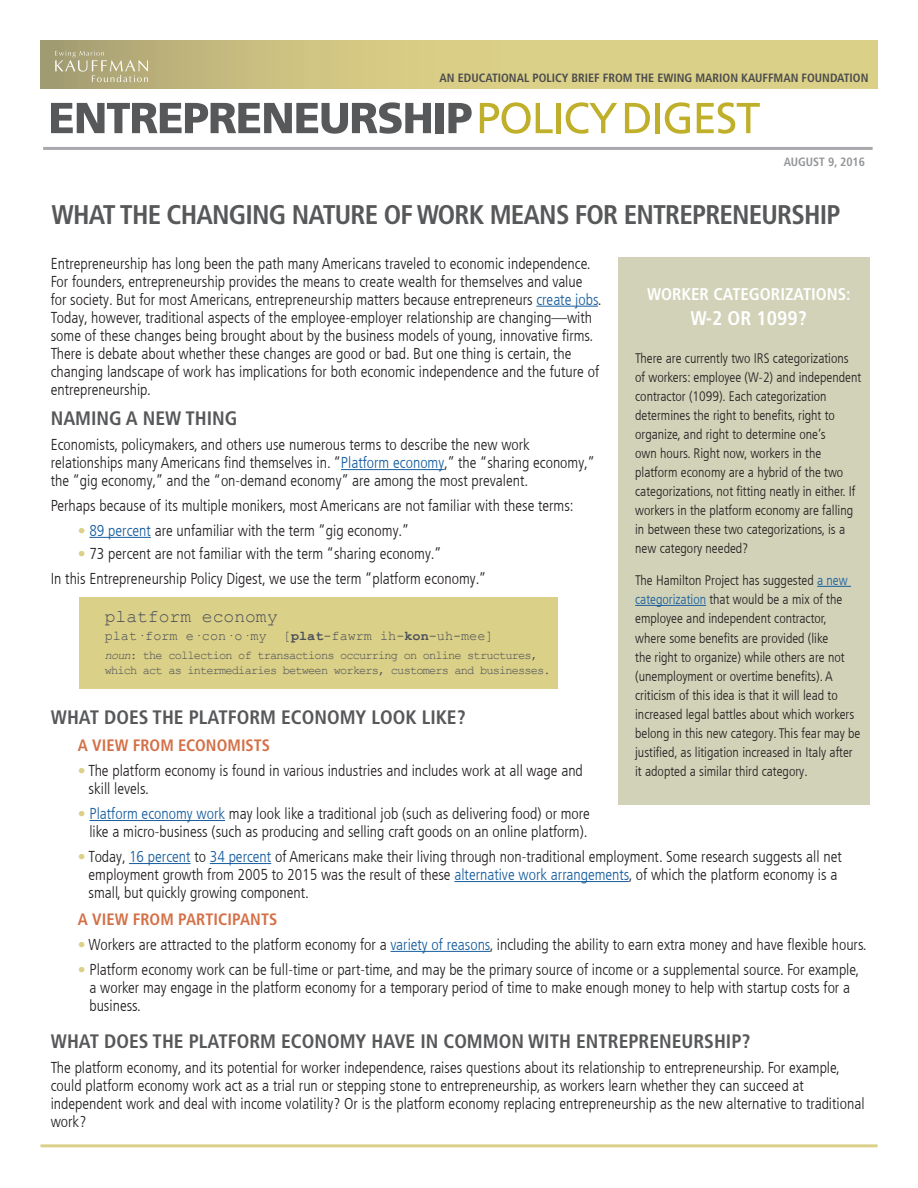
<style>
.page{position:relative;width:918px;height:1188px;background:#fff}
.page>*{position:absolute;margin:0;border:0;box-sizing:border-box;transform-origin:0 0}
.Main_Head_1{font:700 condensed 27px "Frutiger LT Com";letter-spacing:-.03em;color:#57585a}
.Subhead_2{font:700 condensed 19.8px "Frutiger LT Com";color:#fff}
.text_1{font:700 condensed 19.5px "Frutiger LT Com";color:#57585a}
.text_1-2{font:18px "Courier New";color:#4a4f59}
.Subhead_2-2{font:700 condensed 16.95px "Frutiger LT Com";color:#fff}
.text_1-3{font:700 condensed 16.5px "Frutiger LT Com";letter-spacing:.005em;color:#d47047}
.text_1-4{font:300 condensed 15.75px/18px "Frutiger LT Com";color:#231f20}
.text_1-5{font:300 condensed 13.8px/19px "Frutiger LT Com";color:#231f20}
.text_1-6{font:13.5px "Courier New";color:#4a4f59}
.text_1-7{font:12px/15px "Courier New";letter-spacing:-.07em;color:#4a4f59}
.t1{font:700 condensed 12px "Frutiger LT Com";color:#4b4c4d}
.t2{font:700 condensed 12px "Frutiger LT Com";color:#939598}
.s1{color:#175d9e}
.s2{color:#dbd087}
.s3{font-weight:700}
.s4{font-style:italic}
</style>
<div class="page">
<div style="left:80px;top:598px;width:478px;height:91px;background:#dbd087"></div>
<hr style="left:536px;top:306px;width:62px;height:1px;background:#175d9e">
<hr style="left:341px;top:469px;width:103px;height:1px;background:#175d9e">
<hr style="left:89px;top:537px;width:62px;height:1px;background:#175d9e">
<hr style="left:89px;top:820px;width:136px;height:1px;background:#175d9e">
<hr style="left:129px;top:863px;width:62px;height:1px;background:#175d9e">
<hr style="left:210px;top:863px;width:61px;height:1px;background:#175d9e">
<hr style="left:454px;top:881px;width:175px;height:1px;background:#175d9e">
<hr style="left:390px;top:951px;width:100px;height:1px;background:#175d9e">
<svg style="left:51px;top:102px;width:380px;height:32px"></svg>
<div style="left:436px;top:103px;width:8px;height:30px;background:#57585a"></div>
<svg style="left:448px;top:103px;width:24px;height:30px"></svg>
<svg style="left:480px;top:102px;width:73px;height:32px"></svg>
<div style="left:556px;top:103px;width:5px;height:30px;background:#bfaf2b"></div>
<svg style="left:566px;top:102px;width:51px;height:32px"></svg>
<svg style="left:625px;top:103px;width:25px;height:30px"></svg>
<div style="left:655px;top:103px;width:5px;height:30px;background:#bfaf2b"></div>
<svg style="left:665px;top:102px;width:25px;height:32px"></svg>
<svg style="left:697px;top:102px;width:63px;height:32px"></svg>
<svg style="left:40px;top:40px;width:838px;height:49px;background:#d2c783"></svg>
<svg style="left:55px;top:51px;width:93px;height:31px;background:#b6af86"></svg>
<hr style="left:43px;top:147px;width:830px;height:3px;background:#a8a9ad">
<hr style="left:40px;top:1144px;width:838px;height:3px;background:#dbd087">
<div style="left:618px;top:258px;width:252px;height:547px;background:#d1d2b8"></div>
<hr style="left:817px;top:586px;width:34px;height:1px;background:#175d9e">
<hr style="left:635px;top:605px;width:71px;height:1px;background:#175d9e">
<p class="t1" style="left:440px;top:70px;width:430px">AN EDUCATIONAL POLICY BRIEF FROM THE EWING MARION KAUFFMAN FOUNDATION</p>
<p class="t2" style="left:784px;top:154px;width:83px">AUGUST 9, 2016</p>
<p class="Main_Head_1" style="left:51px;top:199px;width:791px">WHAT THE CHANGING NATURE OF WORK MEANS FOR ENTREPRENEURSHIP</p>
<p class="text_1-4" style="left:51px;top:255px;width:552px">Entrepreneurship has long been the path many Americans traveled to economic independence.<br>For founders, entrepreneurship provides the means to create wealth for themselves and value for society. But for most Americans, entrepreneurship matters because entrepreneurs <span class="s1">create jobs</span>.<br>Today, however, traditional aspects of the employee-employer relationship are changing—with some of these changes being brought about by the business models of young, innovative firms.<br>There is debate about whether these changes are good or bad. But one thing is certain, the changing landscape of work has implications for both economic independence and the future of entrepreneurship.</p>
<p class="text_1" style="left:51px;top:407px;width:188px">NAMING A NEW THING</p>
<p class="text_1-4" style="left:51px;top:436px;width:546px">Economists, policymakers, and others use numerous terms to describe the new work relationships many Americans find themselves in. “<span class="s1">Platform economy</span>,” the “sharing economy,” the “gig economy,” and the “on-demand economy” are among the most prevalent.</p>
<p class="text_1-4" style="left:51px;top:497px;width:525px">Perhaps because of its multiple monikers, most Americans are not familiar with these terms:</p>
<p class="text_1-4" style="left:78px;top:522px;width:333px"><span class="s2">•</span> <span class="s1">89 percent</span> are unfamiliar with the term “gig economy.”</p>
<p class="text_1-4" style="left:78px;top:544px;width:365px"><span class="s2">•</span> 73 percent are not familiar with the term “sharing economy.”</p>
<p class="text_1-4" style="left:51px;top:569px;width:437px">In this Entrepreneurship Policy Digest, we use the term “platform economy.”</p>
<p class="text_1-2" style="left:105px;top:605px;width:174px">platform economy</p>
<p class="text_1-6" style="left:105px;top:627px;width:390px">plat·form e·con·o·my [<span class="s3">plat</span>-fawrm ih-<span class="s3">kon</span>-uh-mee]</p>
<p class="text_1-7" style="left:105px;top:647px;width:448px"><span class="s4">noun</span>: the collection of transactions occurring on online structures, which act as intermediaries between workers, customers and businesses.</p>
<p class="text_1" style="left:51px;top:706px;width:416px">WHAT DOES THE PLATFORM ECONOMY LOOK LIKE?</p>
<p class="text_1-3" style="left:78px;top:736px;width:194px">A VIEW FROM ECONOMISTS</p>
<p class="text_1-4" style="left:89px;top:762px;width:496px;text-indent:-11px"><span class="s2">•</span> The platform economy is found in various industries and includes work at all wage and skill levels.</p>
<p class="text_1-4" style="left:78px;top:805px;width:514px;text-align:center"><span class="s2">•</span> <span class="s1">Platform economy work</span> may look like a traditional job (such as delivering food) or more like a micro-business (such as producing and selling craft goods on an online platform).</p>
<p class="text_1-4" style="left:89px;top:848px;width:755px;text-indent:-11px"><span class="s2">•</span> Today, <span class="s1">16 percent</span> to <span class="s1">34 percent</span> of Americans make their living through non-traditional employment. Some research suggests all net employment growth from 2005 to 2015 was the result of these <span class="s1">alternative work arrangements</span>, of which the platform economy is a small, but quickly growing component.</p>
<p class="text_1-3" style="left:78px;top:910px;width:201px">A VIEW FROM PARTICIPANTS</p>
<p class="text_1-4" style="left:78px;top:936px;width:790px"><span class="s2">•</span> Workers are attracted to the platform economy for a <span class="s1">variety of reasons</span>, including the ability to earn extra money and have flexible hours.</p>
<p class="text_1-4" style="left:89px;top:961px;width:772px;text-indent:-12px"><span class="s2">•</span> Platform economy work can be full-time or part-time, and may be the primary source of income or a supplemental source. For example, a worker may engage in the platform economy for a temporary period of time to make enough money to help with startup costs for a business.</p>
<p class="text_1" style="left:51px;top:1030px;width:701px">WHAT DOES THE PLATFORM ECONOMY HAVE IN COMMON WITH ENTREPRENEURSHIP?</p>
<p class="text_1-4" style="left:51px;top:1059px;width:815px">The platform economy, and its potential for worker independence, raises questions about its relationship to entrepreneurship. For example, could platform economy work act as a trial run or stepping stone to entrepreneurship, as workers learn whether they can succeed at independent work and deal with income volatility? Or is the platform economy replacing entrepreneurship as the new alternative to traditional work?</p>
<p class="Subhead_2-2" style="left:647px;top:284px;width:205px">WORKER CATEGORIZATIONS:</p>
<p class="Subhead_2" style="left:690px;top:306px;width:118px">W-2 OR 1099?</p>
<p class="text_1-5" style="left:635px;top:349px;width:228px">There are currently two IRS categorizations of workers: employee (W-2) and independent contractor (1099). Each categorization determines the right to benefits, right to organize, and right to determine one’s<br>own hours. Right now, workers in the platform economy are a hybrid of the two categorizations, not fitting neatly in either. If workers in the platform economy are falling in between these two categorizations, is a new category needed?</p>
<p class="text_1-5" style="left:635px;top:571px;width:227px">The Hamilton Project has suggested <span class="s1">a new categorization</span> that would be a mix of the employee and independent contractor, where some benefits are provided (like<br>the right to organize) while others are not (unemployment or overtime benefits). A criticism of this idea is that it will lead to increased legal battles about which workers belong in this new category. This fear may be justified, as litigation increased in Italy after it adopted a similar third category.</p>
</div>
